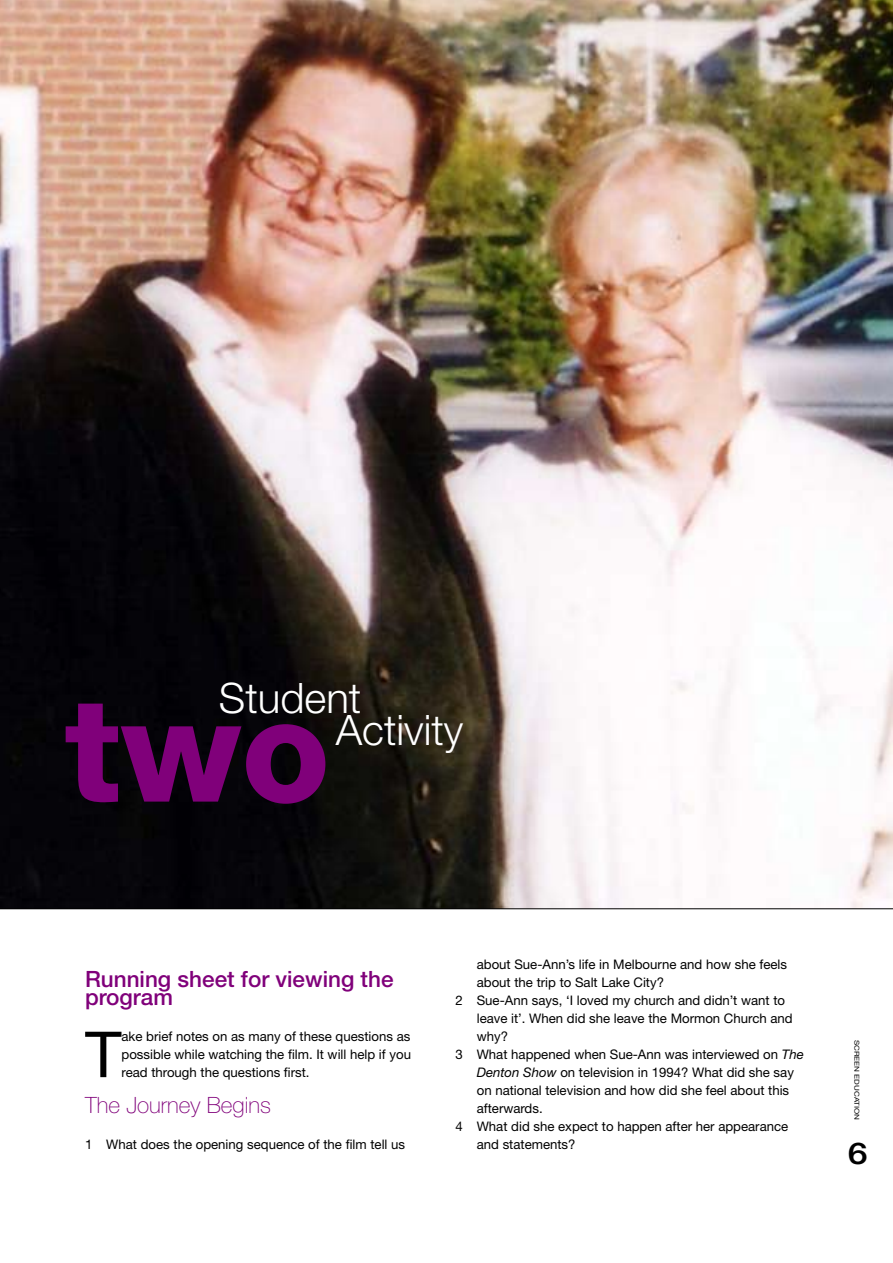
<style>
.page{position:relative;width:893px;height:1263px;background:#fff}
.page>*{position:absolute;margin:0;border:0;box-sizing:border-box;transform-origin:0 0}
.t1{font:800 144.9px "Helvetica Neue";color:#80007a}
.t2{font:63.6px "Helvetica Neue";color:#000}
.t3{font:300 42px/32px "Helvetica Neue";color:#fff}
.t4{font:500 22.5px/18px "Helvetica Neue";color:#80007a}
.t5{font:100 22.5px "Helvetica Neue";color:#80007a}
.t6{font:13.2px/18px "Helvetica Neue";color:#000;text-align:justify}
.t7{font:6.75px "Helvetica Neue";color:#000;scale:1.2 1}
.s1{font-style:italic}
</style>
<div class="page">
<img style="left:0;top:0;width:893px;height:909px">
<h3 class="t3" style="left:336px;top:682px;width:129px;text-indent:-117px">Student<br>Activity</h3>
<h1 class="t1" style="left:64px;top:664px;width:267px">two</h1>
<h3 class="t4" style="left:85px;top:970px;width:310px">Running sheet for viewing the program</h3>
<h2 class="t2" style="left:85px;top:1016px;width:38px">T</h2>
<p class="t6" style="left:122px;top:1027px;width:291px">ake brief notes on as many of these questions as possible while watching the film. It will help if you read through the questions first.</p>
<h3 class="t5" style="left:85px;top:1092px;width:187px">The Journey Begins</h3>
<p class="t6" style="left:85px;top:1135px;width:322px">1 What does the opening sequence of the film tell us</p>
<p class="t6" style="left:477px;top:955px;width:312px">about Sue-Ann’s life in Melbourne and how she feels</p>
<p class="t6" style="left:477px;top:973px;width:189px">about the trip to Salt Lake City?</p>
<p class="t6" style="left:455px;top:991px;width:331px">2 Sue-Ann says, ‘I loved my church and didn’t want to</p>
<p class="t6" style="left:477px;top:1009px;width:317px">leave it’. When did she leave the Mormon Church and</p>
<p class="t6" style="left:477px;top:1027px;width:33px">why?</p>
<p class="t6" style="left:455px;top:1045px;width:350px">3 What happened when Sue-Ann was interviewed on <span class="s1">The</span></p>
<p class="t6" style="left:477px;top:1063px;width:319px"><span class="s1">Denton Show</span> on television in 1994? What did she say</p>
<p class="t6" style="left:477px;top:1081px;width:314px">on national television and how did she feel about this</p>
<p class="t6" style="left:477px;top:1099px;width:67px">afterwards.</p>
<p class="t6" style="left:455px;top:1117px;width:334px">4 What did she expect to happen after her appearance</p>
<p class="t6" style="left:477px;top:1135px;width:100px">and statements?</p>
<p class="t7" style="left:861px;top:1039px;width:68px;rotate:90deg">SCREEN EDUCATION</p>
</div>
